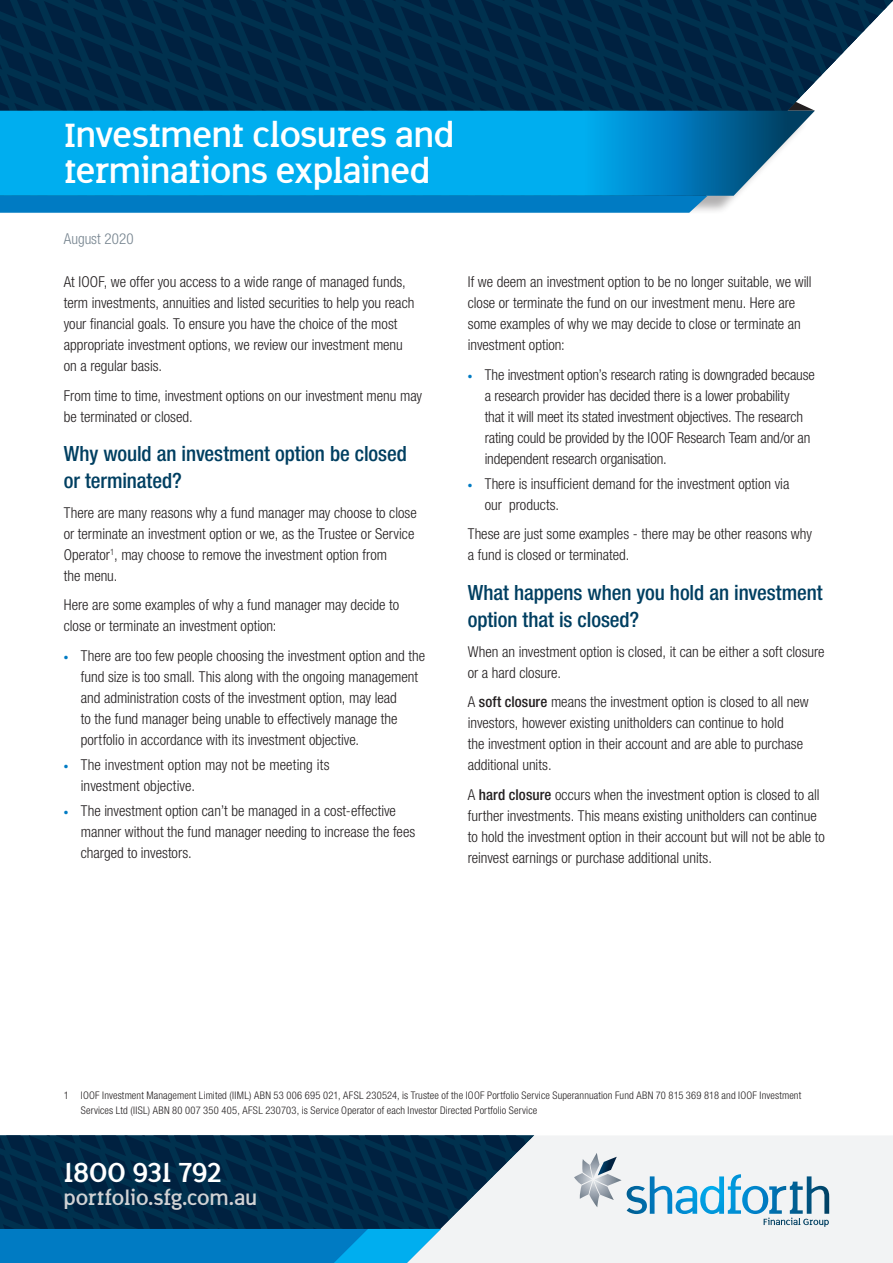
<style>
.page{position:relative;width:893px;height:1263px;background:#fff}
.page>*{position:absolute;margin:0;border:0;box-sizing:border-box;transform-origin:0 0}
.t1{font:33px/36px "Riff";letter-spacing:-.02em;color:#fff}
.t2{font:27px "Riff";letter-spacing:-.015em;color:#fff}
._01_Subhead_1{font:500 condensed 21px/27px "Helvetica Neue LT Std";letter-spacing:-.005em;color:#003f61}
.t3{font:19.5px "Riff";letter-spacing:-.015em;color:#d1d2d4}
._07_Body_Text{font:300 condensed 15px/21px "Helvetica Neue LT Std";color:#231f20}
._05_Date{font:300 condensed 15px "Helvetica Neue LT Std";letter-spacing:.005em;color:#76848f}
._01_Footnotes{font:300 condensed 10.5px/15px "Helvetica Neue LT Std";letter-spacing:.015em;color:#231f20}
.s1{font-family:"Myriad Pro";font-weight:700;font-stretch:normal;font-size:13.5px;color:#007bc3}
.s2{font-weight:500}
</style>
<div class="page">
<div style="left:534px;top:1135px;width:359px;height:128px;background:#f2f3f4"></div>
<svg style="left:0;top:1135px;width:534px;height:128px;background:#1c5477"></svg>
<svg style="left:574px;top:1153px;width:255px;height:74px"></svg>
<svg style="left:0;top:0;width:893px;height:213px;background:#136893"></svg>
<h1 class="t1" style="left:64px;top:116px;width:391px">Investment closures and terminations explained</h1>
<p class="_05_Date" style="left:64px;top:230px;width:71px">August 2020</p>
<p class="_07_Body_Text" style="left:64px;top:271px;width:352px">At IOOF, we offer you access to a wide range of managed funds, term investments, annuities and listed securities to help you reach your financial goals. To ensure you have the choice of the most appropriate investment options, we review our investment menu on a regular basis.</p>
<p class="_07_Body_Text" style="left:64px;top:385px;width:360px">From time to time, investment options on our investment menu may be terminated or closed.</p>
<p class="_01_Subhead_1" style="left:64px;top:440px;width:345px">Why would an investment option be closed or terminated?</p>
<p class="_07_Body_Text" style="left:64px;top:502px;width:354px">There are many reasons why a fund manager may choose to close or terminate an investment option or we, as the Trustee or Service Operator<sup>1</sup>, may choose to remove the investment option from<br>the menu.</p>
<p class="_07_Body_Text" style="left:64px;top:594px;width:337px">Here are some examples of why a fund manager may decide to close or terminate an investment option:</p>
<p class="_07_Body_Text" style="left:81px;top:645px;width:346px;text-indent:-17px"><span class="s1">•</span> There are too few people choosing the investment option and the fund size is too small. This along with the ongoing management and administration costs of the investment option, may lead<br>to the fund manager being unable to effectively manage the portfolio in accordance with its investment objective.</p>
<p class="_07_Body_Text" style="left:81px;top:754px;width:250px;text-indent:-17px"><span class="s1">•</span> The investment option may not be meeting its investment objective.</p>
<p class="_07_Body_Text" style="left:81px;top:800px;width:336px;text-indent:-17px"><span class="s1">•</span> The investment option can’t be managed in a cost-effective manner without the fund manager needing to increase the fees charged to investors.</p>
<p class="_07_Body_Text" style="left:468px;top:271px;width:345px">If we deem an investment option to be no longer suitable, we will close or terminate the fund on our investment menu. Here are some examples of why we may decide to close or terminate an investment option:</p>
<p class="_07_Body_Text" style="left:485px;top:364px;width:332px;text-indent:-17px"><span class="s1">•</span> The investment option’s research rating is downgraded because a research provider has decided there is a lower probability<br>that it will meet its stated investment objectives. The research rating could be provided by the IOOF Research Team and/or an independent research organisation.</p>
<p class="_07_Body_Text" style="left:485px;top:473px;width:306px;text-indent:-17px"><span class="s1">•</span> There is insufficient demand for the investment option via our products.</p>
<p class="_07_Body_Text" style="left:468px;top:523px;width:346px">These are just some examples - there may be other reasons why a fund is closed or terminated.</p>
<p class="_01_Subhead_1" style="left:468px;top:579px;width:356px">What happens when you hold an investment option that is closed?</p>
<p class="_07_Body_Text" style="left:468px;top:641px;width:358px">When an investment option is closed, it can be either a soft closure or a hard closure.</p>
<p class="_07_Body_Text" style="left:468px;top:691px;width:342px">A <span class="s2">soft closure</span> means the investment option is closed to all new investors, however existing unitholders can continue to hold<br>the investment option in their account and are able to purchase additional units.</p>
<p class="_07_Body_Text" style="left:468px;top:784px;width:358px">A <span class="s2">hard closure</span> occurs when the investment option is closed to all further investments. This means existing unitholders can continue to hold the investment option in their account but will not be able to reinvest earnings or purchase additional units.</p>
<p class="_01_Footnotes" style="left:81px;top:1088px;width:722px;text-indent:-17px">1 IOOF Investment Management Limited (IIML) ABN 53 006 695 021, AFSL 230524, is Trustee of the IOOF Portfolio Service Superannuation Fund ABN 70 815 369 818 and IOOF Investment<br>Services Ltd (IISL) ABN 80 007 350 405, AFSL 230703, is Service Operator of each Investor Directed Portfolio Service</p>
<h2 class="t2" style="left:64px;top:1154px;width:160px">1800 931 792</h2>
<h3 class="t3" style="left:64px;top:1185px;width:195px">portfolio.sfg.com.au</h3>
</div>
